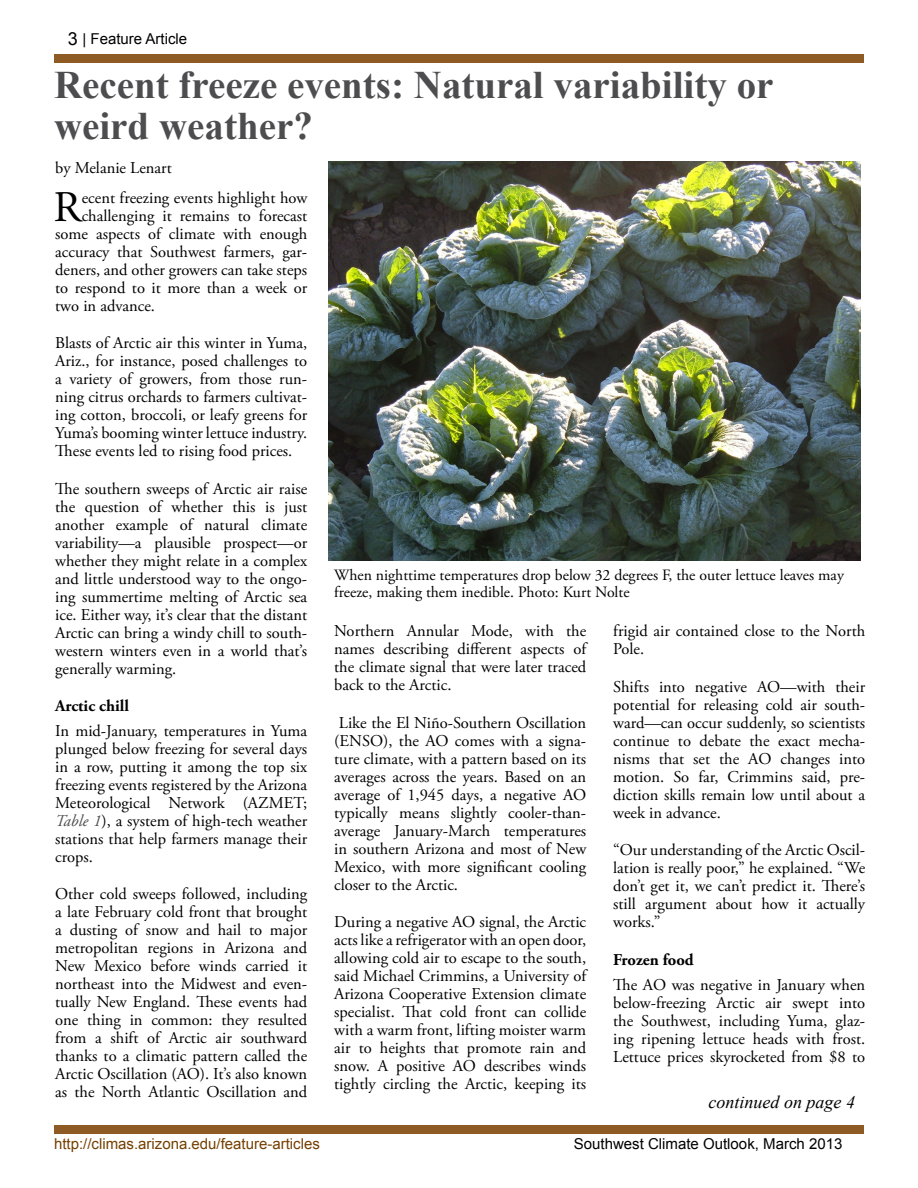
<style>
.page{position:relative;width:918px;height:1188px;background:#fff}
.page>*{position:absolute;margin:0;border:0;box-sizing:border-box;transform-origin:0 0}
.t1{font:43.65px "Adobe Garamond Pro";color:#000}
.t2{font:700 39px/40.5px "Times New Roman";color:#4d4d4f}
.t3{font:italic 18px "Times New Roman";color:#000}
.t4{font:16.5px/18px "Adobe Garamond Pro";color:#000;text-align:justify}
.t5{font:700 16.5px "Adobe Garamond Pro";color:#000}
.t6{font:15.75px/16.5px "Adobe Garamond Pro";color:#000}
.t7{font:15px "Arial";color:#000}
.t8{font:15px "Arial";color:#753f00}
.s1{font-size:18px}
.s2{font-style:italic;color:#4d4d4f}
</style>
<div class="page">
<div style="left:54px;top:1125px;width:810px;height:9px;background:#8e5b24"></div>
<div style="left:54px;top:54px;width:810px;height:9px;background:#8e5b24"></div>
<img style="left:329px;top:161px;width:531px;height:399px">
<p class="t7" style="left:68px;top:29px;width:121px"><span class="s1">3</span> | Feature Article</p>
<h2 class="t2" style="left:54px;top:64px;width:721px">Recent freeze events: Natural variability or weird weather?</h2>
<p class="t4" style="left:55px;top:159px;width:118px">by Melanie Lenart</p>
<h1 class="t1" style="left:54px;top:181px;width:30px">R</h1>
<p class="t4" style="left:82px;top:189px;width:227px">ecent freezing events highlight how</p>
<p class="t4" style="left:82px;top:207px;width:227px">challenging it remains to forecast</p>
<p class="t4" style="left:55px;top:225px;width:254px">some aspects of climate with enough</p>
<p class="t4" style="left:55px;top:243px;width:253px">accuracy that Southwest farmers, gar-</p>
<p class="t4" style="left:55px;top:261px;width:254px">deners, and other growers can take steps</p>
<p class="t4" style="left:55px;top:279px;width:253px">to respond to it more than a week or</p>
<p class="t4" style="left:55px;top:297px;width:101px">two in advance.</p>
<p class="t4" style="left:55px;top:334px;width:254px">Blasts of Arctic air this winter in Yuma, Ariz., for instance, posed challenges to a variety of growers, from those run&shy;ning citrus orchards to farmers cultivat&shy;ing cotton, broccoli, or leafy greens for Yuma’s booming winter lettuce industry.<br>These events led to rising food prices.</p>
<p class="t4" style="left:55px;top:480px;width:254px">The southern sweeps of Arctic air raise the question of whether this is just another example of natural climate variability—a plausible prospect—or whether they might relate in a complex and little understood way to the ongo&shy;ing summertime melting of Arctic sea ice. Either way, it’s clear that the distant Arctic can bring a windy chill to south&shy;western winters even in a world that’s generally warming.</p>
<p class="t5" style="left:55px;top:696px;width:75px">Arctic chill</p>
<p class="t4" style="left:55px;top:722px;width:254px">In mid-January, temperatures in Yuma plunged below freezing for several days in a row, putting it among the top six freezing events registered by the Arizona Meteorological Network (AZMET; <span class="s2">Table 1</span>), a system of high-tech weather stations that help farmers manage their crops.</p>
<p class="t4" style="left:55px;top:886px;width:254px">Other cold sweeps followed, including a late February cold front that brought a dusting of snow and hail to major metropolitan regions in Arizona and New Mexico before winds carried it northeast into the Midwest and even&shy;tually New England. These events had one thing in common: they resulted from a shift of Arctic air southward thanks to a climatic pattern called the Arctic Oscillation (AO). It’s also known as the North Atlantic Oscillation and</p>
<p class="t8" style="left:54px;top:1134px;width:267px">http://climas.arizona.edu/feature-articles</p>
<p class="t6" style="left:334px;top:568px;width:511px">When nighttime temperatures drop below 32 degrees F, the outer lettuce leaves may freeze, making them inedible. Photo: Kurt Nolte</p>
<p class="t4" style="left:334px;top:623px;width:254px">Northern Annular Mode, with the names describing different aspects of the climate signal that were later traced back to the Arctic.</p>
<p class="t4" style="left:334px;top:714px;width:254px">Like the El Niño-Southern Oscillation (ENSO), the AO comes with a signa&shy;ture climate, with a pattern based on its averages across the years. Based on an average of 1,945 days, a negative AO typically means slightly cooler-than&shy;average January-March temperatures in southern Arizona and most of New Mexico, with more significant cooling closer to the Arctic.</p>
<p class="t4" style="left:334px;top:914px;width:254px">During a negative AO signal, the Arctic acts like a refrigerator with an open door, allowing cold air to escape to the south, said Michael Crimmins, a University of Arizona Cooperative Extension climate specialist. That cold front can collide with a warm front, lifting moister warm air to heights that promote rain and snow. A positive AO describes winds tightly circling the Arctic, keeping its</p>
<p class="t4" style="left:613px;top:623px;width:254px">frigid air contained close to the North<br>Pole.</p>
<p class="t4" style="left:613px;top:678px;width:254px">Shifts into negative AO—with their potential for releasing cold air south&shy;ward—can occur suddenly, so scientists continue to debate the exact mecha&shy;nisms that set the AO changes into motion. So far, Crimmins said, pre&shy;diction skills remain low until about a week in advance.</p>
<p class="t4" style="left:613px;top:842px;width:254px">“Our understanding of the Arctic Oscil&shy;lation is really poor,” he explained. “We don’t get it, we can’t predict it. There’s still argument about how it actually works.”</p>
<p class="t5" style="left:613px;top:950px;width:82px">Frozen food</p>
<p class="t4" style="left:613px;top:976px;width:254px">The AO was negative in January when below-freezing Arctic air swept into the Southwest, including Yuma, glaz&shy;ing ripening lettuce heads with frost.<br>Lettuce prices skyrocketed from $8 to</p>
<p class="t3" style="left:709px;top:1090px;width:148px">continued on page 4</p>
<p class="t7" style="left:574px;top:1134px;width:270px">Southwest Climate Outlook, March 2013</p>
</div>
